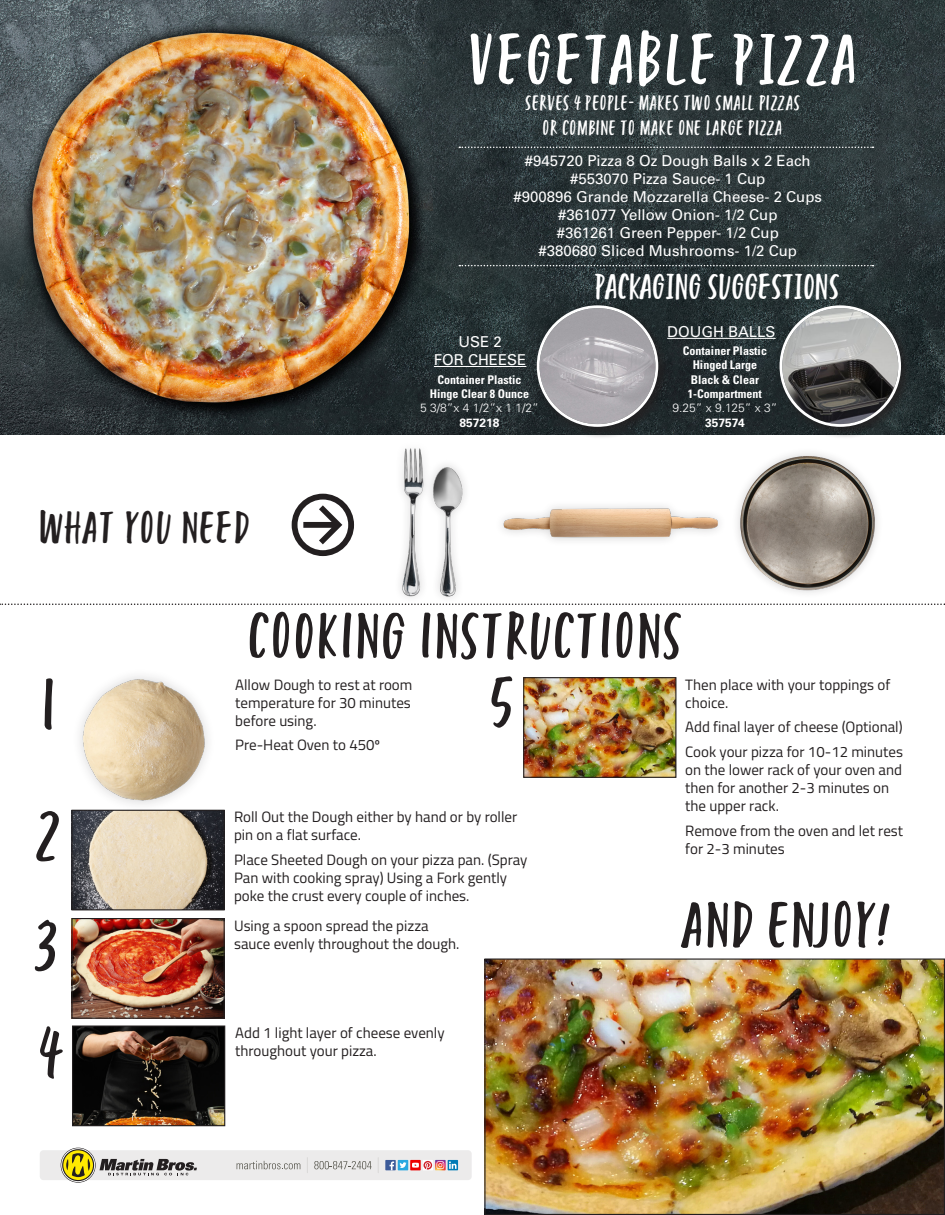
<style>
.page{position:relative;width:945px;height:1215px;background:#fff}
.page>*{position:absolute;margin:0;border:0;box-sizing:border-box;transform-origin:0 0}
.t1{font:72px "Turbinado Condensed Two Pro";color:#fff}
.t2{font:72px "Turbinado Condensed Two Pro";color:#231f20}
.t3{font:64.5px "Turbinado Condensed Two Pro";color:#231f20}
.t4{font:45px "Turbinado Condensed Two Pro";color:#231f20}
.t5{font:36px "Turbinado Condensed Two Pro";letter-spacing:-.04em;color:#fff}
.t6{font:21px/25.2px "Turbinado Condensed Two Pro";color:#fff;text-align:center}
.t7{font:15px/18px "Titillium";color:#231f20}
.t8{font:15px "Univers";color:#fff}
.name{font:700 condensed 12px/14.4px "Univers";color:#fff;text-align:center}
.number{font:700 condensed 12px/14.4px "Univers";color:#fff;text-align:center}
.name-2{font:300 12px "Univers";color:#fff}
.number-2{font:700 12px "Univers";color:#fff}
.s1{font-weight:300;font-stretch:normal}
</style>
<div class="page">
<img style="left:0;top:0;width:944px;height:435px">
<img style="left:400px;top:448px;width:65px;height:150px">
<img style="left:502px;top:506px;width:217px;height:35px">
<img style="left:739px;top:454px;width:136px;height:137px">
<div style="left:72px;top:667px;width:144px;height:145px;background:#231f20;opacity:.21"></div>
<img style="left:72px;top:677px;width:144px;height:125px">
<img style="left:73px;top:812px;width:150px;height:96px">
<div style="left:71px;top:810px;width:154px;height:100px;border:1px solid #231f20"></div>
<img style="left:73px;top:920px;width:150px;height:97px">
<div style="left:71px;top:918px;width:154px;height:101px;border:1px solid #231f20"></div>
<img style="left:74px;top:1028px;width:149px;height:96px">
<div style="left:72px;top:1026px;width:153px;height:100px;border:1px solid #231f20"></div>
<img style="left:525px;top:679px;width:149px;height:97px">
<div style="left:523px;top:677px;width:153px;height:101px;border:1px solid #231f20"></div>
<div style="left:40px;top:1150px;width:432px;height:30px;background:#ecebeb;border-radius:4px"></div>
<svg style="left:314px;top:1161px;width:58px;height:8px"></svg>
<svg style="left:237px;top:1161px;width:63px;height:8px"></svg>
<svg style="left:61px;top:1148px;width:136px;height:34px"></svg>
<svg style="left:307px;top:1158px;width:1px;height:15px"></svg>
<svg style="left:378px;top:1158px;width:1px;height:15px"></svg>
<div style="left:398px;top:1160px;width:10px;height:10px;background:#29a8e0"></div>
<svg style="left:400px;top:1162px;width:6px;height:6px"></svg>
<div style="left:385px;top:1160px;width:11px;height:10px;background:#3c5b99"></div>
<svg style="left:390px;top:1162px;width:4px;height:8px"></svg>
<div style="left:448px;top:1160px;width:10px;height:10px;background:#007bb6"></div>
<div style="left:410px;top:1160px;width:11px;height:10px;background:#ed0000"></div>
<svg style="left:412px;top:1160px;width:45px;height:10px"></svg>
<svg style="left:0;top:604px;width:945px;height:1px"></svg>
<svg style="left:459px;top:147px;width:414px;height:1px"></svg>
<svg style="left:459px;top:265px;width:414px;height:1px"></svg>
<img style="left:486px;top:960px;width:457px;height:253px">
<div style="left:484px;top:958px;width:461px;height:257px;border:1px solid #231f20"></div>
<div style="left:534px;top:302px;width:136px;height:137px;background:#231f20;opacity:.75"></div>
<img style="left:540px;top:308px;width:115px;height:116px;border-radius:58px">
<div style="left:537px;top:305px;width:121px;height:122px;border:3px solid #fff;border-radius:50%"></div>
<div style="left:776px;top:302px;width:137px;height:137px;background:#231f20;opacity:.75"></div>
<img style="left:782px;top:308px;width:116px;height:116px;border-radius:58px">
<div style="left:780px;top:305px;width:121px;height:122px;border:3px solid #fff;border-radius:50%"></div>
<svg style="left:292px;top:494px;width:62px;height:62px"></svg>
<hr style="left:434px;top:366px;width:92px;height:1px;background:#fff">
<hr style="left:667px;top:338px;width:109px;height:1px;background:#fff">
<p class="t1" style="left:467px;top:7px;width:392px">VEGETABLE PIZZA</p>
<p class="t6" style="left:524px;top:88px;width:277px">SERVES 4 PEOPLE- MAKES TWO SMALL PIZZAS<br>OR COMBINE TO MAKE ONE LARGE PIZZA</p>
<p class="t8" style="left:525px;top:151px;width:287px">#945720 Pizza 8 Oz Dough Balls x 2 Each</p>
<p class="t8" style="left:570px;top:169px;width:197px">#553070 Pizza Sauce- 1 Cup</p>
<p class="t8" style="left:514px;top:187px;width:310px">#900896 Grande Mozzarella Cheese- 2 Cups</p>
<p class="t8" style="left:558px;top:205px;width:221px">#361077 Yellow Onion- 1/2 Cup</p>
<p class="t8" style="left:557px;top:223px;width:224px">#361261 Green Pepper- 1/2 Cup</p>
<p class="t8" style="left:539px;top:241px;width:260px">#380680 Sliced Mushrooms- 1/2 Cup</p>
<p class="t4" style="left:38px;top:494px;width:213px">WHAT YOU NEED</p>
<p class="t8" style="left:459px;top:333px;width:45px">USE 2</p>
<p class="t8" style="left:434px;top:351px;width:94px">FOR CHEESE</p>
<p class="number" style="left:420px;top:372px;width:120px">Container Plastic<br>Hinge Clear 8 Ounce<br><span class="s1">5 3/8”x 4 1/2”x 1 1/2”</span></p>
<p class="number-2" style="left:460px;top:416px;width:41px">857218</p>
<p class="t5" style="left:594px;top:260px;width:248px">PACKAGING SUGGESTIONS</p>
<p class="t8" style="left:667px;top:323px;width:110px">DOUGH BALLS</p>
<p class="name" style="left:683px;top:343px;width:86px">Container Plastic<br>Hinged Large</p>
<p class="name" style="left:691px;top:372px;width:70px">Black &amp; Clear</p>
<p class="name" style="left:688px;top:387px;width:75px">1-Compartment</p>
<p class="name-2" style="left:673px;top:401px;width:106px">9.25” x 9.125” x 3”</p>
<p class="number-2" style="left:705px;top:416px;width:41px">357574</p>
<p class="t2" style="left:41px;top:652px;width:17px">1</p>
<p class="t2" style="left:35px;top:784px;width:26px">2</p>
<p class="t2" style="left:34px;top:893px;width:25px">3</p>
<p class="t2" style="left:39px;top:1000px;width:24px">4</p>
<p class="t3" style="left:247px;top:588px;width:438px">COOKING INSTRUCTIONS</p>
<p class="t7" style="left:235px;top:675px;width:179px;text-align:justify">Allow Dough to rest at room temperature for 30 minutes before using.</p>
<p class="t7" style="left:235px;top:735px;width:147px">Pre-Heat Oven to 450º</p>
<p class="t2" style="left:489px;top:649px;width:25px">5</p>
<p class="t7" style="left:234px;top:807px;width:285px">Roll Out the Dough either by hand or by roller pin on a flat surface.</p>
<p class="t7" style="left:234px;top:850px;width:295px">Place Sheeted Dough on your pizza pan. (Spray<br>Pan with cooking spray) Using a Fork gently poke the crust every couple of inches.</p>
<p class="t7" style="left:234px;top:916px;width:227px">Using a spoon spread the pizza sauce evenly throughout the dough.</p>
<p class="t7" style="left:235px;top:1023px;width:211px">Add 1 light layer of cheese evenly throughout your pizza.</p>
<p class="t7" style="left:685px;top:675px;width:207px">Then place with your toppings of choice.</p>
<p class="t7" style="left:685px;top:717px;width:219px">Add final layer of cheese (Optional)</p>
<p class="t7" style="left:685px;top:742px;width:219px">Cook your pizza for 10-12 minutes on the lower rack of your oven and then for another 2-3 minutes on the upper rack.</p>
<p class="t7" style="left:685px;top:821px;width:219px">Remove from the oven and let rest for 2-3 minutes</p>
<p class="t3" style="left:681px;top:877px;width:213px">AND ENJOY!</p>
</div>
